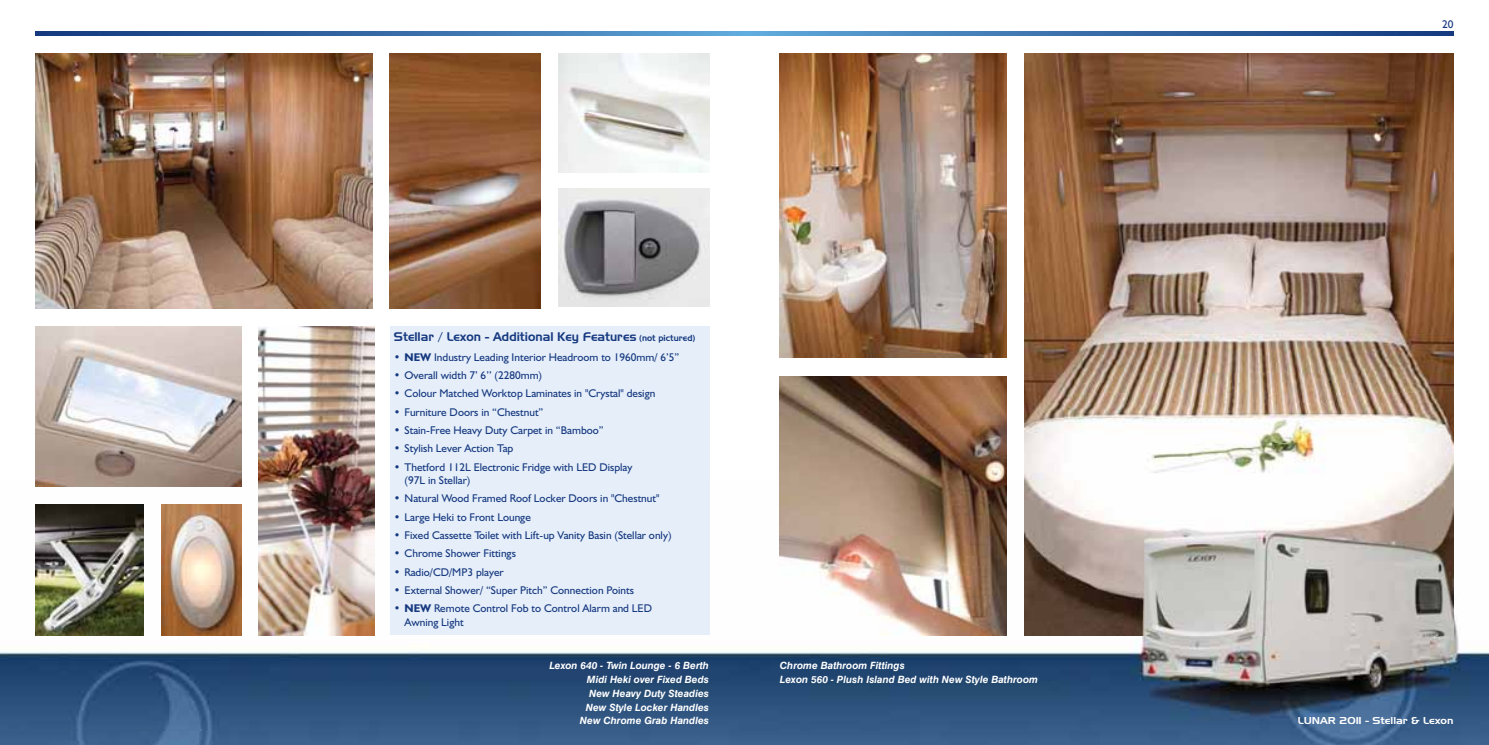
<style>
.page{position:relative;width:1489px;height:745px;background:#fff}
.page>*{position:absolute;margin:0;border:0;box-sizing:border-box;transform-origin:0 0}
.t1{font:12.5px "Slicker";color:#15387f}
.t2{font:11.25px/13.5px "Humanist 521 BT";color:#15387f}
.t3{font:italic 700 10px/13.8px "Swiss 721 BT";color:#fff;text-align:right}
.t4{font:10px "Slicker";color:#fff;scale:1.1 1}
.s1{font-size:8.75px}
.s2{font-weight:700}
</style>
<div class="page">
<img style="left:1024px;top:53px;width:429px;height:427px">
<svg style="left:744px;top:32px;width:709px;height:3px;background:#396eaa"></svg>
<svg style="left:35px;top:32px;width:709px;height:3px;background:#386da9"></svg>
<img style="left:0;top:480px;width:1488px;height:264px">
<img style="left:1024px;top:480px;width:429px;height:154px">
<img style="left:0;top:729px;width:201px;height:1px">
<img style="left:390px;top:53px;width:150px;height:255px">
<img style="left:35px;top:53px;width:337px;height:255px">
<img style="left:35px;top:326px;width:206px;height:159px">
<img style="left:35px;top:504px;width:109px;height:130px">
<img style="left:161px;top:504px;width:80px;height:130px">
<img style="left:259px;top:326px;width:115px;height:308px">
<img style="left:780px;top:53px;width:226px;height:304px">
<img style="left:780px;top:376px;width:226px;height:258px">
<div style="left:390px;top:326px;width:319px;height:308px;background:#e5eef9"></div>
<img style="left:558px;top:53px;width:151px;height:119px">
<img style="left:558px;top:188px;width:151px;height:118px">
<p class="t1" style="left:394px;top:332px;width:303px">Stellar / Lexon - Additional Key Features <span class="s1">(not pictured)</span></p>
<p class="t2" style="left:394px;top:351px;width:287px">• <span class="s2">NEW</span> Industry Leading Interior Headroom to 1960mm/ 6’5”</p>
<p class="t2" style="left:394px;top:369px;width:150px">• Overall width 7’ 6’’ (2280mm)</p>
<p class="t2" style="left:394px;top:388px;width:263px">• Colour Matched Worktop Laminates in "Crystal" design</p>
<p class="t2" style="left:394px;top:406px;width:151px">• Furniture Doors in “Chestnut”</p>
<p class="t2" style="left:394px;top:424px;width:211px">• Stain-Free Heavy Duty Carpet in “Bamboo”</p>
<p class="t2" style="left:394px;top:442px;width:121px">• Stylish Lever Action Tap</p>
<p class="t2" style="left:404px;top:461px;width:229px;text-indent:-11px">• Thetford 112L Electronic Fridge with LED Display (97L in Stellar)</p>
<p class="t2" style="left:394px;top:492px;width:267px">• Natural Wood Framed Roof Locker Doors in "Chestnut"</p>
<p class="t2" style="left:394px;top:511px;width:138px">• Large Heki to Front Lounge</p>
<p class="t2" style="left:394px;top:529px;width:279px">• Fixed Cassette Toilet with Lift-up Vanity Basin (Stellar only)</p>
<p class="t2" style="left:394px;top:547px;width:123px">• Chrome Shower Fittings</p>
<p class="t2" style="left:394px;top:566px;width:111px">• Radio/CD/MP3 player</p>
<p class="t2" style="left:394px;top:584px;width:241px">• External Shower/ “Super Pitch” Connection Points</p>
<p class="t2" style="left:404px;top:602px;width:249px;text-indent:-11px">• <span class="s2">NEW</span> Remote Control Fob to Control Alarm and LED<br>Awning Light</p>
<p class="t3" style="left:549px;top:659px;width:161px">Lexon 640 - Twin Lounge - 6 Berth<br>Midi Heki over Fixed Beds<br>New Heavy Duty Steadies<br>New Style Locker Handles<br>New Chrome Grab Handles</p>
<p class="t3" style="left:780px;top:659px;width:259px;text-align:left">Chrome Bathroom Fittings<br>Lexon 560 - Plush Island Bed with New Style Bathroom</p>
<p class="t2" style="left:1441px;top:19px;width:13px">20</p>
<p class="t4" style="left:1297px;top:716px;width:143px">LUNAR 2011 - Stellar &amp; Lexon</p>
</div>
